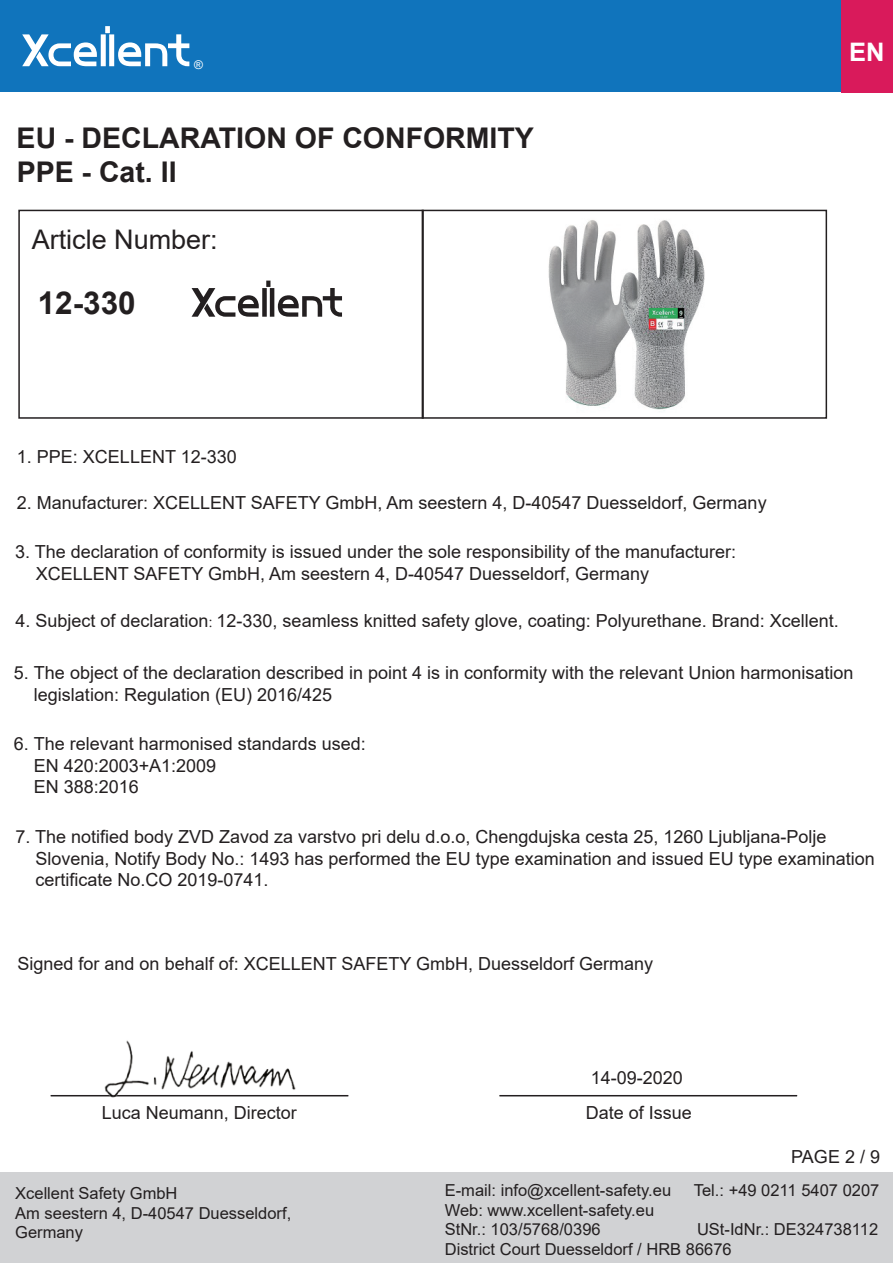
<style>
.page{position:relative;width:893px;height:1263px;background:#fff}
.page>*{position:absolute;margin:0;border:0;box-sizing:border-box;transform-origin:0 0}
.t1{font:700 31.5px "Arial";color:#231f20}
.t2{font:700 28.5px/34.2px "Arial";color:#231f20}
.t3{font:27px "Arial";color:#231f20}
.t4{font:700 25.5px "Arial";color:#fff}
.t5{font:18px/21.6px "Arial";color:#231f20}
.t6{font:16.5px/19.8px "Arial";color:#231f20}
.t7{font:12px "Arial";color:#fff}
.s1{font-family:"Adobe Song Std";font-weight:300}
</style>
<div class="page">
<div style="left:18px;top:210px;width:406px;height:209px;border:2px solid #231f20"></div>
<div style="left:422px;top:210px;width:405px;height:209px;border:2px solid #231f20"></div>
<img style="left:548px;top:220px;width:157px;height:191px">
<svg style="left:192px;top:281px;width:150px;height:36px"></svg>
<div style="left:0;top:0;width:893px;height:92px;background:#1074bc"></div>
<svg style="left:22px;top:26px;width:167px;height:40px"></svg>
<div style="left:842px;top:0;width:51px;height:92px;background:#d91a5b"></div>
<div style="left:0;top:1172px;width:893px;height:90px;background:#d1d2d4"></div>
<hr style="left:51px;top:1095px;width:297px;height:1px;background:#231f20">
<hr style="left:499px;top:1095px;width:298px;height:1px;background:#231f20">
<img style="left:89px;top:1040px;width:221px;height:58px">
<p class="t7" style="left:194px;top:57px;width:10px">®</p>
<h2 class="t2" style="left:17px;top:121px;width:519px">EU - DECLARATION OF CONFORMITY<br>PPE - Cat. II</h2>
<h3 class="t3" style="left:32px;top:221px;width:188px">Article Number:</h3>
<h1 class="t1" style="left:38px;top:281px;width:100px">12-330</h1>
<h3 class="t4" style="left:849px;top:34px;width:37px">EN</h3>
<p class="t5" style="left:17px;top:446px;width:221px">1. PPE: XCELLENT 12-330</p>
<p class="t5" style="left:17px;top:492px;width:751px">2. Manufacturer: XCELLENT SAFETY GmbH, Am seestern 4, D-40547 Duesseldorf, Germany</p>
<p class="t5" style="left:36px;top:541px;width:702px;text-indent:-21px">3. The declaration of conformity is issued under the sole responsibility of the manufacturer:<br>XCELLENT SAFETY GmbH, Am seestern 4, D-40547 Duesseldorf, Germany</p>
<p class="t5" style="left:15px;top:609px;width:825px">4. Subject of declaration<span class="s1">:</span> 12-330, seamless knitted safety glove, coating: Polyurethane. Brand: Xcellent.</p>
<p class="t5" style="left:34px;top:662px;width:821px;text-indent:-20px">5. The object of the declaration described in point 4 is in conformity with the relevant Union harmonisation legislation: Regulation (EU) 2016/425</p>
<p class="t5" style="left:34px;top:733px;width:334px;text-indent:-20px">6. The relevant harmonised standards used:<br>EN 420:2003+A1:2009<br>EN 388:2016</p>
<p class="t5" style="left:35px;top:826px;width:841px;text-indent:-20px">7. The notified body ZVD Zavod za varstvo pri delu d.o.o, Chengdujska cesta 25, 1260 Ljubljana-Polje<br>Slovenia, Notify Body No.: 1493 has performed the EU type examination and issued EU type examination certificate No.CO 2019-0741.</p>
<p class="t5" style="left:18px;top:953px;width:637px">Signed for and on behalf of: XCELLENT SAFETY GmbH, Duesseldorf Germany</p>
<p class="t5" style="left:591px;top:1066px;width:94px">14-09-2020</p>
<p class="t5" style="left:102px;top:1101px;width:197px">Luca Neumann, Director</p>
<p class="t5" style="left:586px;top:1102px;width:108px">Date of Issue</p>
<p class="t5" style="left:791px;top:1146px;width:90px">PAGE 2 / 9</p>
<p class="t6" style="left:15px;top:1183px;width:278px">Xcellent Safety GmbH<br>Am seestern 4, D-40547 Duesseldorf,<br>Germany</p>
<p class="t6" style="left:445px;top:1180px;width:228px">E-mail: info@xcellent-safety.eu</p>
<p class="t6" style="left:694px;top:1180px;width:187px">Tel.: +49 0211 5407 0207</p>
<p class="t6" style="left:445px;top:1200px;width:211px">Web: www.xcellent-safety.eu<br>StNr.: 103/5768/0396</p>
<p class="t6" style="left:445px;top:1219px;width:435px;text-indent:252px">USt-IdNr.: DE324738112<br>District Court Duesseldorf / HRB 86676</p>
</div>
